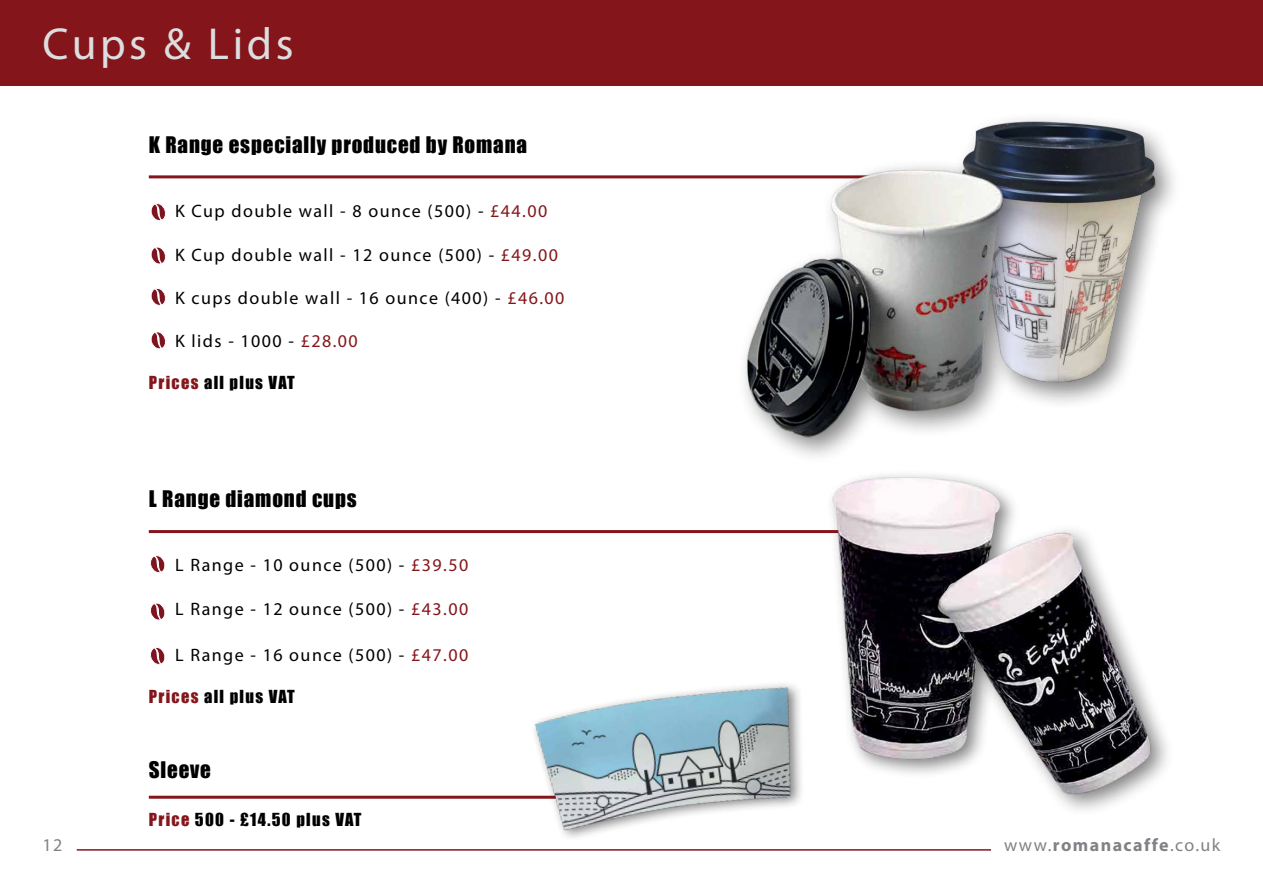
<style>
.page{position:relative;width:1263px;height:893px;background:#fff}
.page>*{position:absolute;margin:0;border:0;box-sizing:border-box;transform-origin:0 0}
.t1{font:45px "Myriad Pro";letter-spacing:.08em;color:#dcddde}
.t2{font:21px "Impact";letter-spacing:.04em;color:#000}
.t3{font:18px "Myriad Pro";letter-spacing:.08em;color:#000}
.t4{font:700 18px "Myriad Pro";letter-spacing:.08em;color:#808285}
.t5{font:18px "Myriad Pro";color:#808285}
.t6{font:16.5px "Impact";letter-spacing:.08em;color:#000}
.s1{color:#84161b}
.s2{font-weight:400}
</style>
<div class="page">
<div style="left:0;top:0;width:1263px;height:85px;background:#84161b"></div>
<svg style="left:151px;top:203px;width:15px;height:18px"></svg>
<svg style="left:151px;top:288px;width:15px;height:18px"></svg>
<svg style="left:151px;top:247px;width:15px;height:17px"></svg>
<svg style="left:151px;top:332px;width:15px;height:17px"></svg>
<hr style="left:149px;top:175px;width:721px;height:3px;background:#84161b">
<svg style="left:150px;top:555px;width:15px;height:18px"></svg>
<svg style="left:150px;top:603px;width:15px;height:17px"></svg>
<svg style="left:150px;top:647px;width:15px;height:18px"></svg>
<hr style="left:149px;top:530px;width:708px;height:3px;background:#84161b">
<hr style="left:149px;top:796px;width:545px;height:3px;background:#84161b">
<div style="left:949px;top:111px;width:234px;height:299px;background:#000;opacity:.5"></div>
<img style="left:925px;top:85px;width:265px;height:308px">
<img style="left:724px;top:113px;width:309px;height:340px">
<img style="left:797px;top:446px;width:228px;height:328px">
<img style="left:923px;top:497px;width:245px;height:314px">
<img style="left:513px;top:650px;width:324px;height:188px">
<hr style="left:77px;top:849px;width:914px;height:2px;background:#84161b">
<h1 class="t1" style="left:43px;top:16px;width:253px">Cups &amp; Lids</h1>
<p class="t2" style="left:149px;top:128px;width:380px">K Range especially produced by Romana</p>
<p class="t3" style="left:175px;top:200px;width:374px">K Cup double wall - 8 ounce (500) - <span class="s1">£44.00</span></p>
<p class="t3" style="left:175px;top:244px;width:384px">K Cup double wall - 12 ounce (500) - <span class="s1">£49.00</span></p>
<p class="t3" style="left:175px;top:287px;width:391px">K cups double wall - 16 ounce (400) - <span class="s1">£46.00</span></p>
<p class="t3" style="left:175px;top:330px;width:184px">K lids - 1000 - <span class="s1">£28.00</span></p>
<p class="t6" style="left:149px;top:369px;width:147px"><span class="s1">Prices</span> all plus VAT</p>
<p class="t2" style="left:149px;top:482px;width:209px">L Range diamond cups</p>
<p class="t3" style="left:175px;top:554px;width:295px">L Range - 10 ounce (500) - <span class="s1">£39.50</span></p>
<p class="t3" style="left:175px;top:597px;width:295px">L Range - 12 ounce (500) - <span class="s1">£43.00</span></p>
<p class="t3" style="left:175px;top:644px;width:295px">L Range - 16 ounce (500) - <span class="s1">£47.00</span></p>
<p class="t6" style="left:149px;top:683px;width:147px"><span class="s1">Prices</span> all plus VAT</p>
<p class="t2" style="left:149px;top:753px;width:64px">Sleeve</p>
<p class="t6" style="left:149px;top:807px;width:214px"><span class="s1">Price</span> 500 - £14.50 plus VAT</p>
<p class="t5" style="left:43px;top:833px;width:21px">12</p>
<p class="t4" style="left:1004px;top:833px;width:218px"><span class="s2">www.</span>romanacaffe<span class="s2">.co.uk</span></p>
</div>
